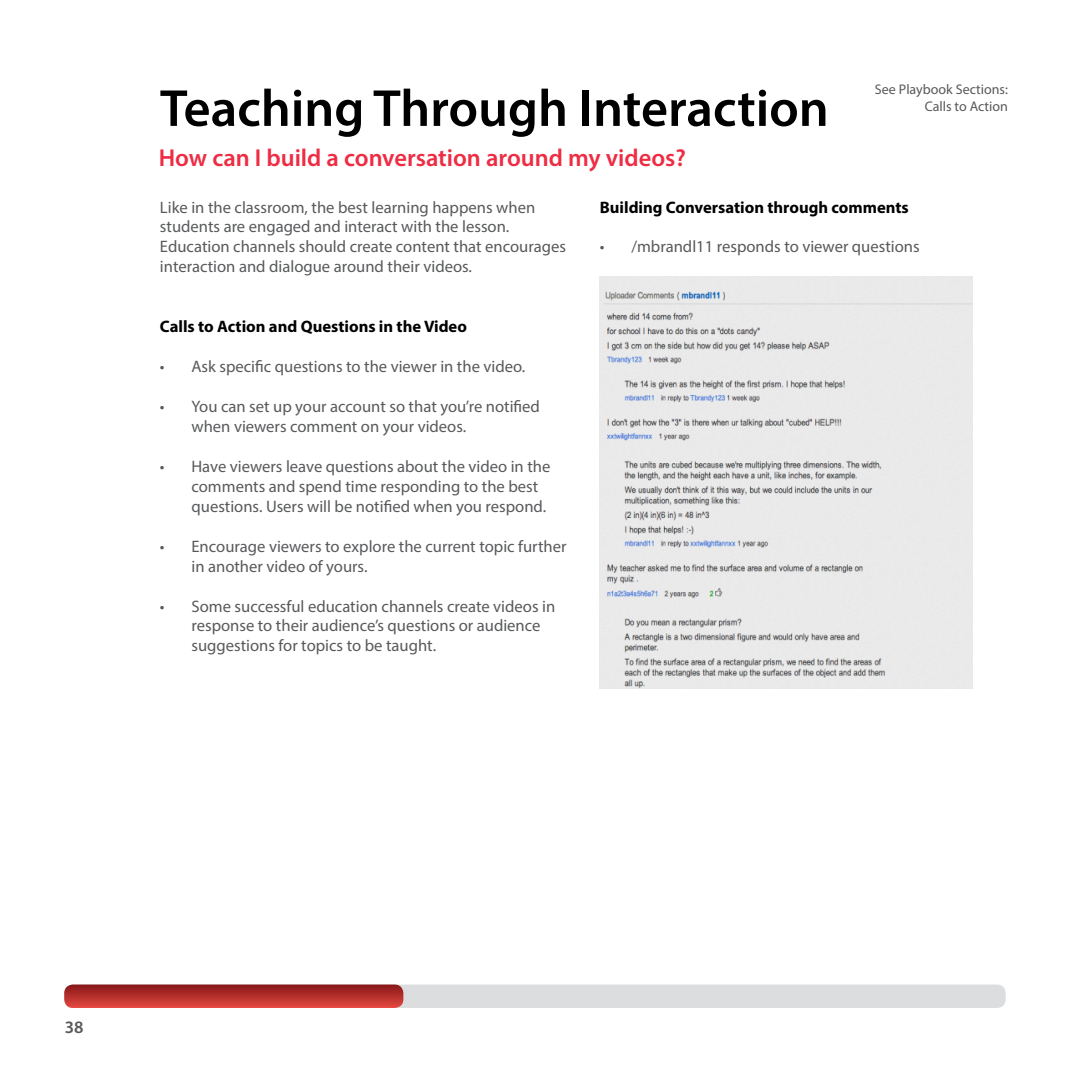
<style>
.page{position:relative;width:1071px;height:1071px;background:#fff}
.page>*{position:absolute;margin:0;border:0;box-sizing:border-box;transform-origin:0 0}
.t1{font:600 52.5px "Myriad Pro";color:#000}
.t2{font:600 24.5px "Myriad Pro";color:#ee2c43}
.t3{font:600 17.5px "Myriad Pro";color:#58595b}
.t4{font:16.62px/19.9px "Myriad Pro";color:#58595b}
.t5{font:700 16.62px "Myriad Pro";color:#000101}
.t6{font:14px/16.8px "Myriad Pro";color:#58595b;text-align:right}
</style>
<div class="page">
<div style="left:64px;top:985px;width:942px;height:23px;background:#dcddde;border-radius:9px"></div>
<svg style="left:64px;top:985px;width:339px;height:23px"></svg>
<img style="left:600px;top:276px;width:372px;height:412px">
<h1 class="t1" style="left:160px;top:75px;width:670px">Teaching Through Interaction</h1>
<h2 class="t2" style="left:159px;top:142px;width:529px">How can I build a conversation around my videos?</h2>
<p class="t6" style="left:875px;top:81px;width:135px">See Playbook Sections:<br>Calls to Action</p>
<p class="t4" style="left:160px;top:197px;width:408px">Like in the classroom, the best learning happens when students are engaged and interact with the lesson.<br>Education channels should create content that encourages interaction and dialogue around their videos.</p>
<p class="t5" style="left:160px;top:316px;width:308px">Calls to Action and Questions in the Video</p>
<p class="t4" style="left:160px;top:356px;width:367px">• Ask specific questions to the viewer in the video.</p>
<p class="t4" style="left:191px;top:396px;width:350px;text-indent:-32px">• You can set up your account so that you’re notified when viewers comment on your videos.</p>
<p class="t4" style="left:191px;top:456px;width:360px;text-indent:-32px">• Have viewers leave questions about the video in the comments and spend time responding to the best questions. Users will be notified when you respond.</p>
<p class="t4" style="left:191px;top:536px;width:377px;text-indent:-32px">• Encourage viewers to explore the current topic further in another video of yours.</p>
<p class="t4" style="left:191px;top:596px;width:365px;text-indent:-32px">• Some successful education channels create videos in response to their audience’s questions or audience suggestions for topics to be taught.</p>
<p class="t5" style="left:600px;top:196px;width:310px">Building Conversation through comments</p>
<p class="t4" style="left:600px;top:237px;width:321px">• /mbrandl11 responds to viewer questions</p>
<p class="t3" style="left:65px;top:1016px;width:20px">38</p>
</div>
